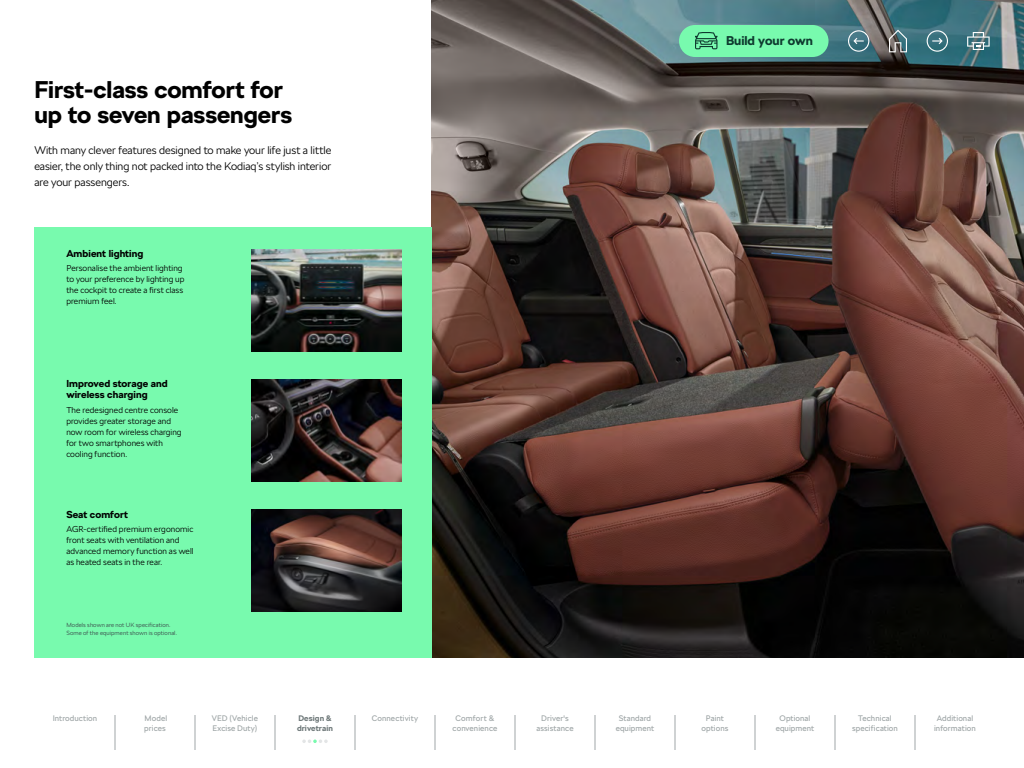
<style>
.page{position:relative;width:1024px;height:768px;background:#fff}
.page>*{position:absolute;margin:0;border:0;box-sizing:border-box;transform-origin:0 0}
.t1{font:700 24px/25px "SKODA Next";color:#000}
.t2{font:700 12.7px "SKODA Next";color:#0e3a2f}
.t3{font:300 11px/16px "SKODA Next";letter-spacing:-.005em;color:#000;text-align:justify}
.t4{font:700 10px/11px "SKODA Next";letter-spacing:.005em;color:#000}
.t5{font:300 8.5px/11px "SKODA Next";letter-spacing:.01em;color:#000}
.t6{font:8px/10px "SKODA Next";letter-spacing:.01em;color:#a0a7a8;text-align:center}
.t7{font:700 8px/10px "SKODA Next";letter-spacing:.015em;color:#6f797a}
.t8{font:300 6px/8px "SKODA Next";letter-spacing:.02em;color:#394748}
</style>
<div class="page">
<img style="left:431px;top:0;width:593px;height:658px">
<div style="left:679px;top:25px;width:150px;height:32px;background:#78faae;border-radius:16px"></div>
<svg style="left:695px;top:32px;width:23px;height:17px"></svg>
<svg style="left:889px;top:30px;width:18px;height:22px"></svg>
<svg style="left:967px;top:32px;width:23px;height:18px"></svg>
<svg style="left:848px;top:30px;width:21px;height:22px"></svg>
<svg style="left:927px;top:30px;width:21px;height:22px"></svg>
<div style="left:34px;top:227px;width:397px;height:431px;background:#78faae"></div>
<img style="left:252px;top:249px;width:150px;height:102px">
<img style="left:252px;top:380px;width:150px;height:102px">
<img style="left:252px;top:510px;width:149px;height:102px">
<hr style="left:115px;top:715px;width:1px;height:35px;background:#a0a7a8">
<hr style="left:195px;top:715px;width:1px;height:35px;background:#a0a7a8">
<hr style="left:275px;top:715px;width:1px;height:35px;background:#a0a7a8">
<hr style="left:355px;top:715px;width:1px;height:35px;background:#a0a7a8">
<hr style="left:435px;top:715px;width:1px;height:35px;background:#a0a7a8">
<hr style="left:515px;top:715px;width:1px;height:35px;background:#a0a7a8">
<hr style="left:595px;top:715px;width:1px;height:35px;background:#a0a7a8">
<hr style="left:675px;top:715px;width:1px;height:35px;background:#a0a7a8">
<hr style="left:755px;top:715px;width:1px;height:35px;background:#a0a7a8">
<hr style="left:835px;top:715px;width:1px;height:35px;background:#a0a7a8">
<hr style="left:915px;top:715px;width:1px;height:35px;background:#a0a7a8">
<svg style="left:302px;top:740px;width:26px;height:3px"></svg>
<h1 class="t1" style="left:34px;top:77px;width:259px">First-class comfort for up to seven passengers</h1>
<p class="t3" style="left:34px;top:142px;width:298px">With many clever features designed to make your life just a little easier, the only thing not packed into the Kodiaq’s stylish interior are your passengers.</p>
<p class="t4" style="left:66px;top:248px;width:79px">Ambient lighting</p>
<p class="t5" style="left:66px;top:263px;width:120px">Personalise the ambient lighting to your preference by lighting up the cockpit to create a first class premium feel.</p>
<p class="t4" style="left:66px;top:378px;width:103px">Improved storage and wireless charging</p>
<p class="t5" style="left:66px;top:404px;width:117px">The redesigned centre console provides greater storage and now room for wireless charging for two smartphones with cooling function.</p>
<p class="t4" style="left:66px;top:509px;width:63px">Seat comfort</p>
<p class="t5" style="left:66px;top:524px;width:129px">AGR-certified premium ergonomic front seats with ventilation and advanced memory function as well as heated seats in the rear.</p>
<p class="t8" style="left:66px;top:621px;width:112px">Models shown are not UK specification.<br>Some of the equipment shown is optional.</p>
<h2 class="t2" style="left:726px;top:33px;width:89px">Build your own</h2>
<p class="t6" style="left:53px;top:713px;width:46px">Introduction</p>
<p class="t6" style="left:144px;top:713px;width:25px;text-align:left">Model prices</p>
<p class="t6" style="left:212px;top:713px;width:48px;text-align:left">VED (Vehicle<br>Excise Duty)</p>
<p class="t7" style="left:297px;top:713px;width:37px">Design &amp; drivetrain</p>
<p class="t6" style="left:372px;top:713px;width:48px">Connectivity</p>
<p class="t6" style="left:453px;top:713px;width:46px">Comfort &amp; convenience</p>
<p class="t6" style="left:536px;top:713px;width:39px">Driver's assistance</p>
<p class="t6" style="left:616px;top:713px;width:40px">Standard equipment</p>
<p class="t6" style="left:702px;top:713px;width:28px">Paint options</p>
<p class="t6" style="left:776px;top:713px;width:40px">Optional equipment</p>
<p class="t6" style="left:852px;top:713px;width:47px">Technical specification</p>
<p class="t6" style="left:934px;top:713px;width:43px">Additional information</p>
</div>
